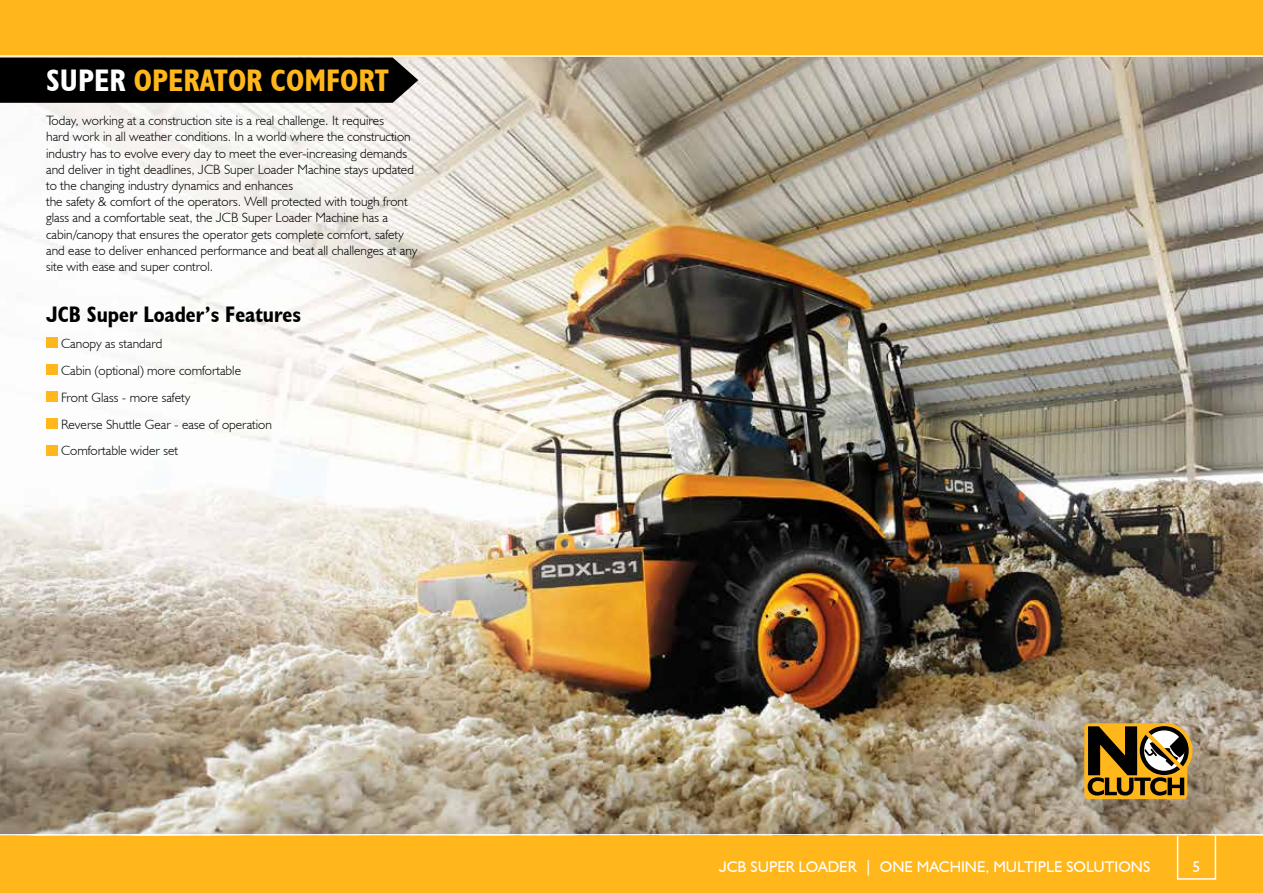
<style>
.page{position:relative;width:1263px;height:893px;background:#ffb71b}
.page>*{position:absolute;margin:0;border:0;box-sizing:border-box;transform-origin:0 0}
.t1{font:700 condensed 31.2px "JCB Euro";color:#ffb71b}
.t2{font:700 condensed 22.5px "JCB Euro";color:#000}
.t3{font:15.6px "JCB Euro Roman";color:#fff}
.t4{font:300 13.5px/16.2px "JCB Euro";color:#000}
.s1{color:#fff}
</style>
<div class="page">
<div style="left:1177px;top:833px;width:39px;height:47px;border:2px solid #fff"></div>
<img style="left:0;top:57px;width:1263px;height:777px">
<div style="left:0;top:58px;width:418px;height:45px;background:#000"></div>
<div style="left:46px;top:337px;width:11px;height:11px;background:#ffb71b"></div>
<div style="left:46px;top:364px;width:11px;height:11px;background:#ffb71b"></div>
<div style="left:46px;top:391px;width:11px;height:11px;background:#ffb71b"></div>
<div style="left:46px;top:418px;width:11px;height:11px;background:#ffb71b"></div>
<div style="left:46px;top:445px;width:11px;height:10px;background:#ffb71b"></div>
<svg style="left:1084px;top:723px;width:108px;height:76px"></svg>
<hr style="left:0;top:55px;width:1263px;height:2px;background:#fff">
<hr style="left:0;top:834px;width:1263px;height:2px;background:#fff">
<h1 class="t1" style="left:46px;top:61px;width:344px"><span class="s1">SUPER</span> OPERATOR COMFORT</h1>
<p class="t4" style="left:46px;top:112px;width:373px">Today, working at a construction site is a real challenge. It requires<br>hard work in all weather conditions. In a world where the construction industry has to evolve every day to meet the ever-increasing demands and deliver in tight deadlines, JCB Super Loader Machine stays updated to the changing industry dynamics and enhances<br>the safety &amp; comfort of the operators. Well protected with tough front glass and a comfortable seat, the JCB Super Loader Machine has a cabin/canopy that ensures the operator gets complete comfort, safety and ease to deliver enhanced performance and beat all challenges at any site with ease and super control.</p>
<h2 class="t2" style="left:46px;top:300px;width:257px">JCB Super Loader’s Features</h2>
<p class="t4" style="left:61px;top:330px;width:212px;line-height:26.8px">Canopy as standard<br>Cabin (optional) more comfortable<br>Front Glass - more safety<br>Reverse Shuttle Gear - ease of operation<br>Comfortable wider set</p>
<p class="t3" style="left:719px;top:857px;width:433px">JCB SUPER LOADER | ONE MACHINE, MULTIPLE SOLUTIONS</p>
<p class="t3" style="left:1192px;top:857px;width:9px">5</p>
</div>
